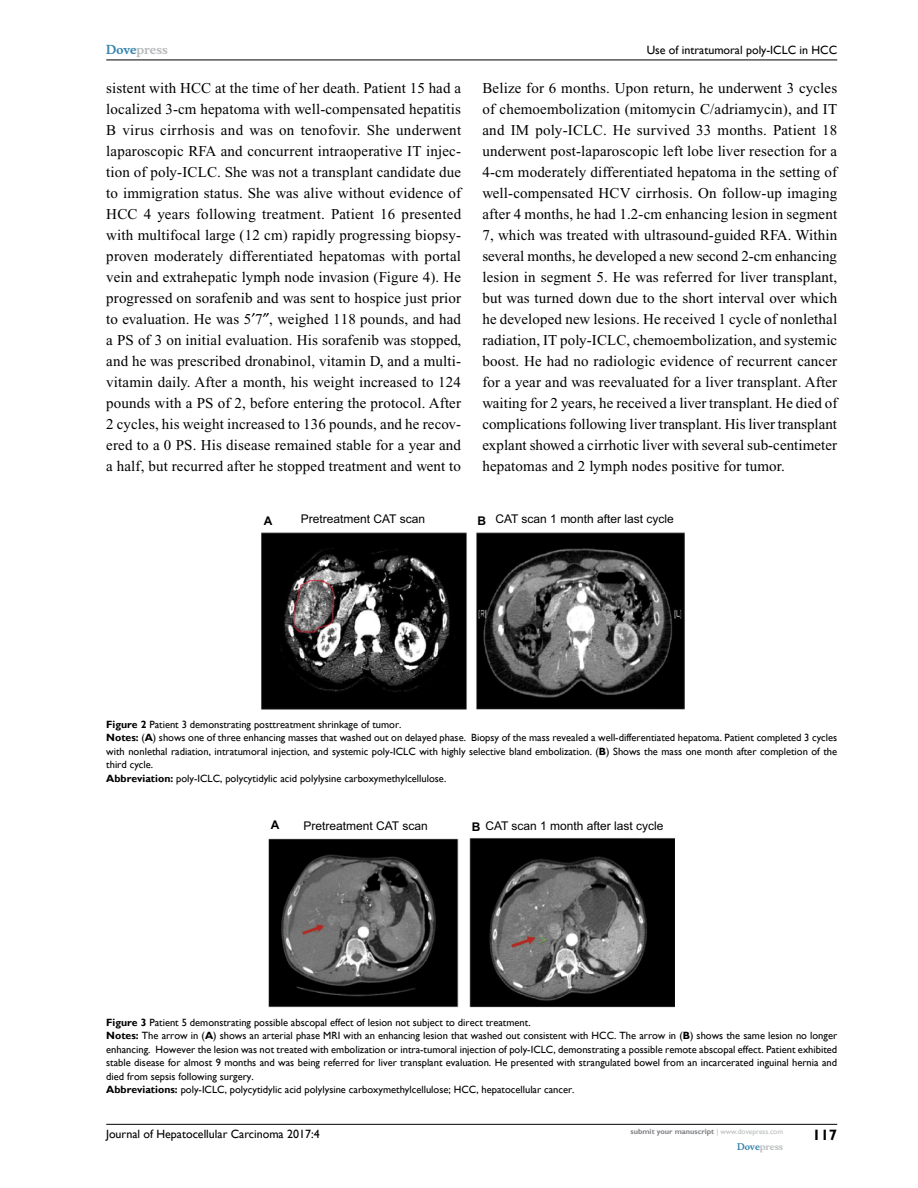
<style>
.page{position:relative;width:918px;height:1188px;background:#fff}
.page>*{position:absolute;margin:0;border:0;box-sizing:border-box;transform-origin:0 0}
.t1{font:15px/21px "Times New Roman";letter-spacing:.01em;color:#000;text-align:justify}
.t2{font:700 15px "Gill Sans";color:#000}
.t3{font:12px "Arial";color:#000}
.t4{font:12px "Gill Sans";color:#000}
.t5{font:700 12px "Musee";color:#b8babc}
.t6{font:700 12px "Arial";color:#000}
.t7{font:10.5px/13.5px "Gill Sans";color:#000}
.t8{font:700 9px "Musee";color:#b8babc}
.t9{font:700 7.5px "Gill Sans";color:#808285}
.s1{color:#3785ad}
.s2{font-weight:700}
.s3{font-weight:400;color:#b8babc}
</style>
<div class="page">
<hr style="left:106px;top:1124px;width:731px;height:1px;background:#000">
<hr style="left:106px;top:60px;width:731px;height:1px;background:#000">
<img style="left:261px;top:532px;width:423px;height:178px">
<img style="left:269px;top:838px;width:406px;height:169px">
<p class="t5" style="left:106px;top:43px;width:63px"><span class="s1">Dove</span>press</p>
<p class="t4" style="left:647px;top:43px;width:192px">Use of intratumoral poly-ICLC in HCC</p>
<p class="t1" style="left:106px;top:77px;width:357px">sistent with HCC at the time of her death. Patient 15 had a localized 3-cm hepatoma with well-compensated hepatitis B virus cirrhosis and was on tenofovir. She underwent laparoscopic RFA and concurrent intraoperative IT injec&shy;tion of poly-ICLC. She was not a transplant candidate due to immigration status. She was alive without evidence of HCC 4 years following treatment. Patient 16 presented with multifocal large (12 cm) rapidly progressing biopsy&shy;proven moderately differentiated hepatomas with portal vein and extrahepatic lymph node invasion (Figure 4). He progressed on sorafenib and was sent to hospice just prior to evaluation. He was 5 7 , weighed 118 pounds, and had a PS of 3 on initial evaluation. His sorafenib was stopped, and he was prescribed dronabinol, vitamin D, and a multi&shy;vitamin daily. After a month, his weight increased to 124 pounds with a PS of 2, before entering the protocol. After 2 cycles, his weight increased to 136 pounds, and he recov&shy;ered to a 0 PS. His disease remained stable for a year and a half, but recurred after he stopped treatment and went to</p>
<p class="t1" style="left:482px;top:77px;width:356px">Belize for 6 months. Upon return, he underwent 3 cycles of chemoembolization (mitomycin C/adriamycin), and IT and IM poly-ICLC. He survived 33 months. Patient 18 underwent post-laparoscopic left lobe liver resection for a 4-cm moderately differentiated hepatoma in the setting of well-compensated HCV cirrhosis. On follow-up imaging after 4 months, he had 1.2-cm enhancing lesion in segment 7, which was treated with ultrasound-guided RFA. Within several months, he developed a new second 2-cm enhancing lesion in segment 5. He was referred for liver transplant, but was turned down due to the short interval over which he developed new lesions. He received 1 cycle of nonlethal radiation, IT poly-ICLC, chemoembolization, and systemic boost. He had no radiologic evidence of recurrent cancer for a year and was reevaluated for a liver transplant. After waiting for 2 years, he received a liver transplant. He died of complications following liver transplant. His liver transplant explant showed a cirrhotic liver with several sub-centimeter hepatomas and 2 lymph nodes positive for tumor.</p>
<p class="t6" style="left:264px;top:512px;width:10px">A</p>
<p class="t3" style="left:301px;top:511px;width:126px">Pretreatment CAT scan</p>
<p class="t3" style="left:478px;top:511px;width:198px"><span class="s2">B</span> CAT scan 1 month after last cycle</p>
<p class="t7" style="left:106px;top:718px;width:733px"><span class="s2">Figure 2</span> Patient 3 demonstrating posttreatment shrinkage of tumor.<br><span class="s2">Notes:</span> (<span class="s2">A</span>) shows one of three enhancing masses that washed out on delayed phase. Biopsy of the mass revealed a well-differentiated hepatoma. Patient completed 3 cycles with nonlethal radiation, intratumoral injection, and systemic poly-ICLC with highly selective bland embolization. (<span class="s2">B</span>) Shows the mass one month after completion of the third cycle.<br><span class="s2">Abbreviation:</span> poly-ICLC, polycytidylic acid polylysine carboxymethylcellulose.</p>
<p class="t6" style="left:271px;top:817px;width:10px">A</p>
<p class="t3" style="left:303px;top:818px;width:126px">Pretreatment CAT scan</p>
<p class="t3" style="left:485px;top:818px;width:10px">C</p>
<p class="t3" style="left:472px;top:818px;width:193px"><span class="s2">B</span> AT scan 1 month after last cycle</p>
<p class="t7" style="left:106px;top:1015px;width:732px"><span class="s2">Figure 3</span> Patient 5 demonstrating possible abscopal effect of lesion not subject to direct treatment.<br><span class="s2">Notes:</span> The arrow in (<span class="s2">A</span>) shows an arterial phase MRI with an enhancing lesion that washed out consistent with HCC. The arrow in (<span class="s2">B</span>) shows the same lesion no longer enhancing. However the lesion was not treated with embolization or intra-tumoral injection of poly-ICLC, demonstrating a possible remote abscopal effect. Patient exhibited stable disease for almost 9 months and was being referred for liver transplant evaluation. He presented with strangulated bowel from an incarcerated inguinal hernia and died from sepsis following surgery.<br><span class="s2">Abbreviations:</span> poly-ICLC, polycytidylic acid polylysine carboxymethylcellulose; HCC, hepatocellular cancer.</p>
<p class="t4" style="left:106px;top:1127px;width:215px">Journal of Hepatocellular Carcinoma 2017:4</p>
<p class="t9" style="left:631px;top:1127px;width:154px">submit your manuscript <span class="s3">| www.dovepress.com</span></p>
<p class="t8" style="left:737px;top:1141px;width:48px"><span class="s1">Dove</span>press</p>
<p class="t2" style="left:812px;top:1126px;width:26px">117</p>
</div>
